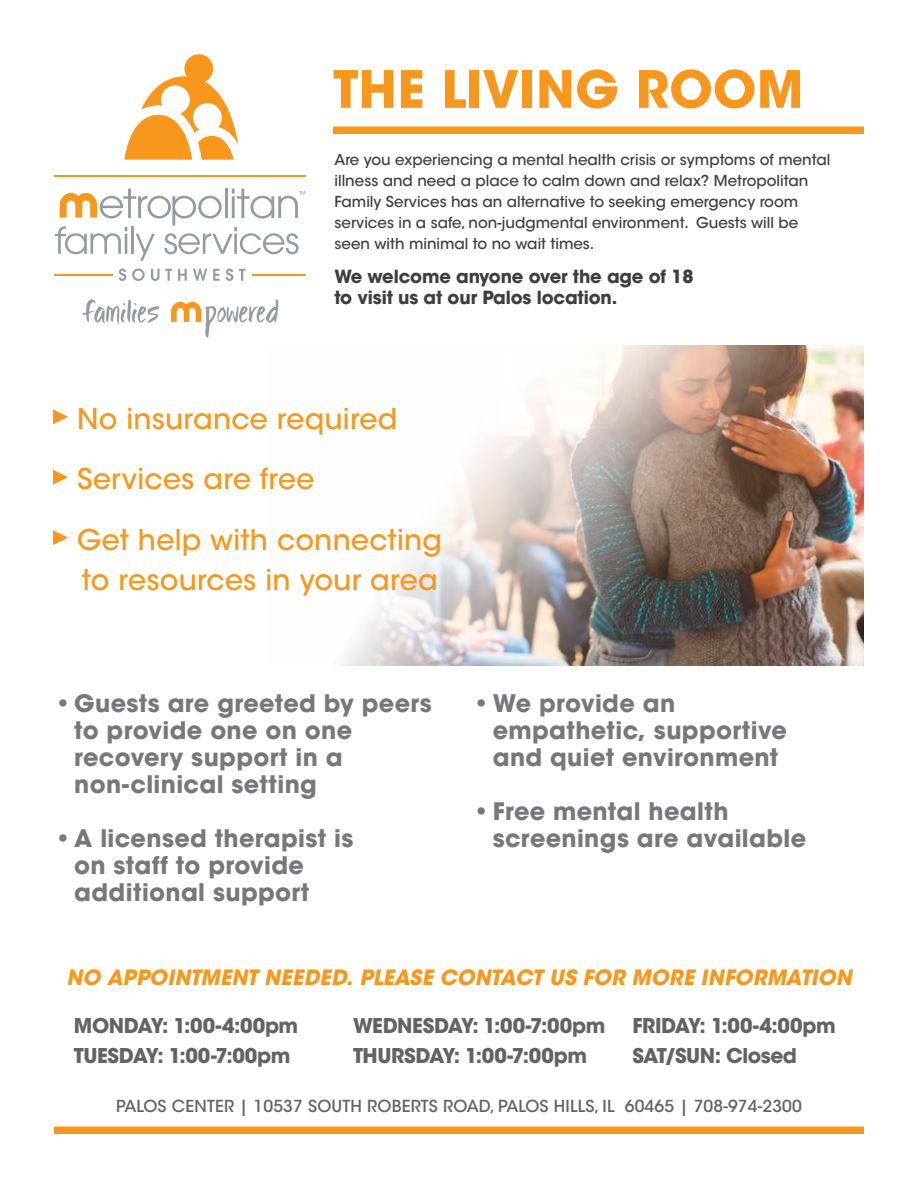
<style>
.page{position:relative;width:918px;height:1188px;background:#fff}
.page>*{position:absolute;margin:0;border:0;box-sizing:border-box;transform-origin:0 0}
.t1{font:700 51px "ITC Avant Garde Std";letter-spacing:.005em;color:#f7971d}
.t2{font:500 28.5px/40.3px "ITC Avant Garde Std";letter-spacing:.005em;color:#f7971d}
.t3{font:700 24px/27px "ITC Avant Garde Std";letter-spacing:.015em;color:#76787b}
.t4{font:italic 700 21px "ITC Avant Garde Std";letter-spacing:.005em;color:#f7971d}
.t5{font:700 20.25px "ITC Avant Garde Std";letter-spacing:-.02em;color:#636366}
.t6{font:700 18px/21px "ITC Avant Garde Std";letter-spacing:-.01em;color:#3e3e3f}
.t7{font:500 16.5px "ITC Avant Garde Std";letter-spacing:.01em;color:#636366}
.t8{font:500 15px/21px "ITC Avant Garde Std";color:#3e3e3f}
</style>
<div class="page">
<img style="left:341px;top:346px;width:523px;height:319px">
<svg style="left:53px;top:409px;width:15px;height:15px"></svg>
<svg style="left:53px;top:470px;width:15px;height:15px"></svg>
<svg style="left:53px;top:530px;width:15px;height:15px"></svg>
<div style="left:54px;top:1126px;width:810px;height:8px;background:#f7971d"></div>
<div style="left:333px;top:127px;width:531px;height:7px;background:#f7971d"></div>
<svg style="left:82px;top:299px;width:77px;height:26px"></svg>
<svg style="left:171px;top:300px;width:107px;height:38px"></svg>
<hr style="left:54px;top:274px;width:59px;height:2px;background:#f7971d">
<hr style="left:252px;top:274px;width:54px;height:2px;background:#f7971d">
<hr style="left:54px;top:175px;width:252px;height:2px;background:#f7971d">
<svg style="left:124px;top:54px;width:114px;height:106px"></svg>
<svg style="left:119px;top:269px;width:7px;height:12px"></svg>
<svg style="left:132px;top:269px;width:13px;height:12px"></svg>
<svg style="left:151px;top:269px;width:21px;height:12px"></svg>
<svg style="left:178px;top:269px;width:9px;height:12px"></svg>
<svg style="left:193px;top:269px;width:14px;height:12px"></svg>
<svg style="left:213px;top:269px;width:7px;height:12px"></svg>
<svg style="left:226px;top:269px;width:7px;height:12px"></svg>
<svg style="left:239px;top:269px;width:6px;height:12px"></svg>
<svg style="left:55px;top:189px;width:250px;height:72px"></svg>
<p class="t1" style="left:333px;top:56px;width:472px">THE LIVING ROOM</p>
<p class="t8" style="left:334px;top:149px;width:497px">Are you experiencing a mental health crisis or symptoms of mental illness and need a place to calm down and relax? Metropolitan Family Services has an alternative to seeking emergency room services in a safe, non-judgmental environment. Guests will be seen with minimal to no wait times.</p>
<p class="t6" style="left:334px;top:266px;width:360px">We welcome anyone over the age of 18 to visit us at our Palos location.</p>
<p class="t2" style="left:77px;top:398px;width:322px">No insurance required</p>
<p class="t2" style="left:77px;top:459px;width:239px">Services are free</p>
<p class="t2" style="left:77px;top:519px;width:366px">Get help with connecting to resources in your area</p>
<p class="t3" style="left:74px;top:689px;width:359px;text-indent:-20px">•Guests are greeted by peers to provide one on one recovery support in a non-clinical setting</p>
<p class="t3" style="left:74px;top:824px;width:281px;text-indent:-20px">•A licensed therapist is on staff to provide additional support</p>
<p class="t3" style="left:493px;top:689px;width:296px;text-indent:-20px">•We provide an empathetic, supportive and quiet environment</p>
<p class="t3" style="left:493px;top:797px;width:315px;text-indent:-20px">•Free mental health screenings are available</p>
<p class="t4" style="left:66px;top:963px;width:787px">NO APPOINTMENT NEEDED. PLEASE CONTACT US FOR MORE INFORMATION</p>
<p class="t5" style="left:74px;top:1013px;width:226px">MONDAY: 1:00-4:00pm</p>
<p class="t5" style="left:74px;top:1043px;width:218px">TUESDAY: 1:00-7:00pm</p>
<p class="t5" style="left:353px;top:1013px;width:254px">WEDNESDAY: 1:00-7:00pm</p>
<p class="t5" style="left:353px;top:1043px;width:235px">THURSDAY: 1:00-7:00pm</p>
<p class="t5" style="left:632px;top:1013px;width:205px">FRIDAY: 1:00-4:00pm</p>
<p class="t5" style="left:632px;top:1043px;width:166px">SAT/SUN: Closed</p>
<p class="t7" style="left:116px;top:1095px;width:687px">PALOS CENTER | 10537 SOUTH ROBERTS ROAD, PALOS HILLS, IL 60465 | 708-974-2300</p>
</div>
